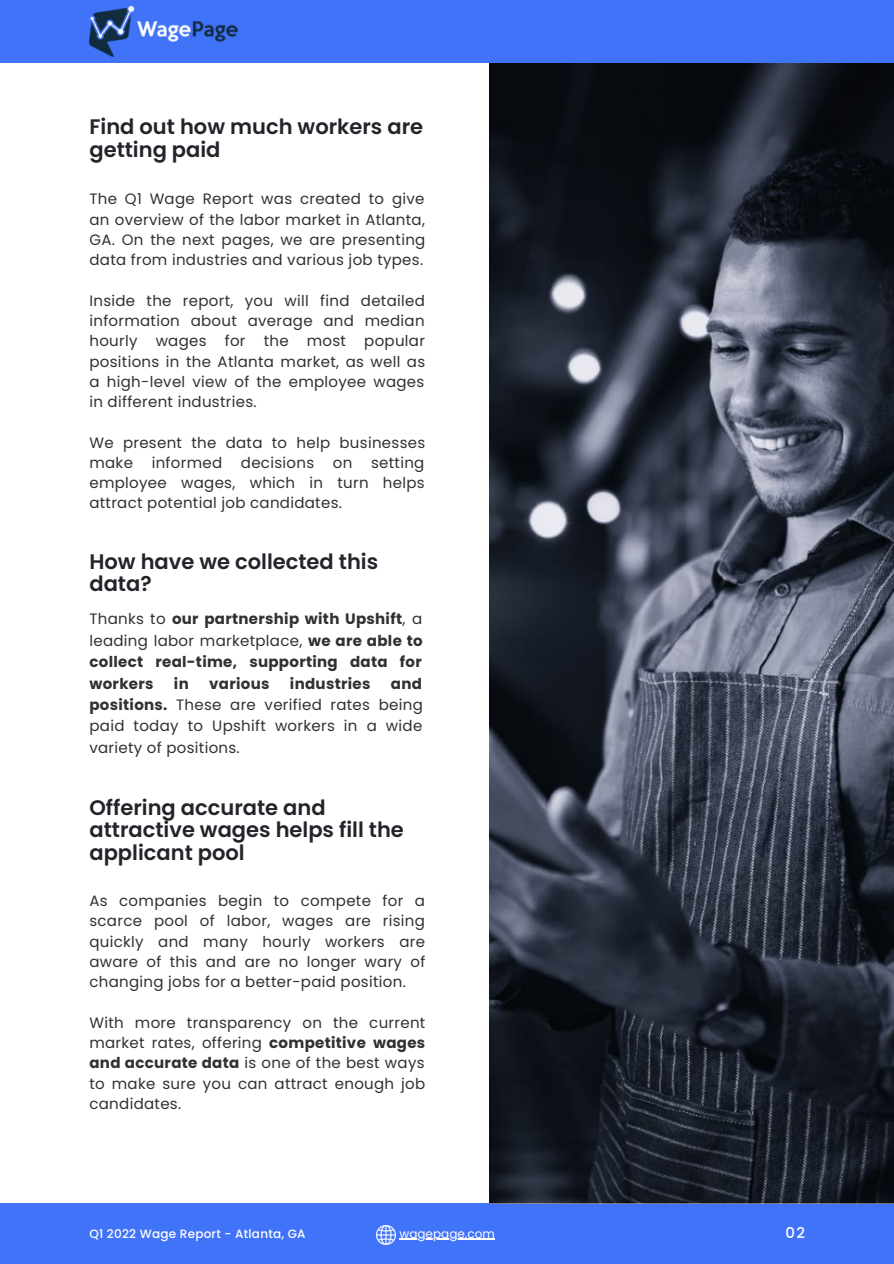
<style>
.page{position:relative;width:894px;height:1264px;background:#fff}
.page>*{position:absolute;margin:0;border:0;box-sizing:border-box;transform-origin:0 0}
.t1{font:600 21px/22.5px "Poppins";color:#23242a}
.t2{font:15px/20.2px "Poppins";letter-spacing:.02em;color:#303133;text-align:justify}
.t3{font:700 15px/21.5px "Poppins";letter-spacing:.02em;color:#303133;text-align:justify}
.t4{font:500 14.85px "Poppins";color:#fff}
.t5{font:500 12px "Poppins";letter-spacing:.02em;color:#fff}
.t6{font:12px "Poppins";color:#fff}
.s1{font-weight:400}
.s2{font-weight:700}
</style>
<div class="page">
<div style="left:0;top:1203px;width:893px;height:60px;background:#4173f9"></div>
<div style="left:0;top:0;width:893px;height:63px;background:#4173f9"></div>
<img style="left:89px;top:6px;width:148px;height:50px">
<img style="left:489px;top:63px;width:404px;height:1140px">
<img style="left:376px;top:1225px;width:19px;height:19px">
<hr style="left:399px;top:1238px;width:95px;height:1px;background:#fff">
<p class="t1" style="left:89px;top:115px;width:335px">Find out how much workers are getting paid</p>
<p class="t2" style="left:89px;top:189px;width:337px">The Q1 Wage Report was created to give an overview of the labor market in Atlanta, GA. On the next pages, we are presenting data from industries and various job types.</p>
<p class="t2" style="left:89px;top:290px;width:337px">Inside the report, you will find detailed information about average and median hourly wages for the most popular positions in the Atlanta market, as well as a high-level view of the employee wages in different industries.</p>
<p class="t2" style="left:89px;top:432px;width:337px">We present the data to help businesses make informed decisions on setting employee wages, which in turn helps attract potential job candidates.</p>
<p class="t1" style="left:89px;top:550px;width:290px">How have we collected this data?</p>
<p class="t3" style="left:89px;top:608px;width:335px"><span class="s1">Thanks to</span> our partnership with Upshift<span class="s1">, a leading labor marketplace,</span> we are able to collect real-time, supporting data for workers</p>
<p class="t3" style="left:174px;top:672px;width:16px">in</p>
<p class="t3" style="left:209px;top:672px;width:62px">various</p>
<p class="t3" style="left:290px;top:672px;width:82px">industries</p>
<p class="t2" style="left:89px;top:672px;width:335px;line-height:21.5px;text-indent:301px"><span class="s2">and positions.</span> These are verified rates being paid today to Upshift workers in a wide variety of positions.</p>
<p class="t1" style="left:89px;top:796px;width:316px">Offering accurate and attractive wages helps fill the applicant pool</p>
<p class="t2" style="left:89px;top:890px;width:337px">As companies begin to compete for a scarce pool of labor, wages are rising quickly and many hourly workers are aware of this and are no longer wary of changing jobs for a better-paid position.</p>
<p class="t2" style="left:89px;top:1012px;width:337px">With more transparency on the current market rates, offering <span class="s2">competitive wages and accurate data</span> is one of the best ways to make sure you can attract enough job candidates.</p>
<p class="t5" style="left:89px;top:1225px;width:218px">Q1 2022 Wage Report - Atlanta, GA</p>
<p class="t4" style="left:785px;top:1222px;width:21px">02</p>
<p class="t6" style="left:399px;top:1225px;width:97px">wagepage.com</p>
</div>
